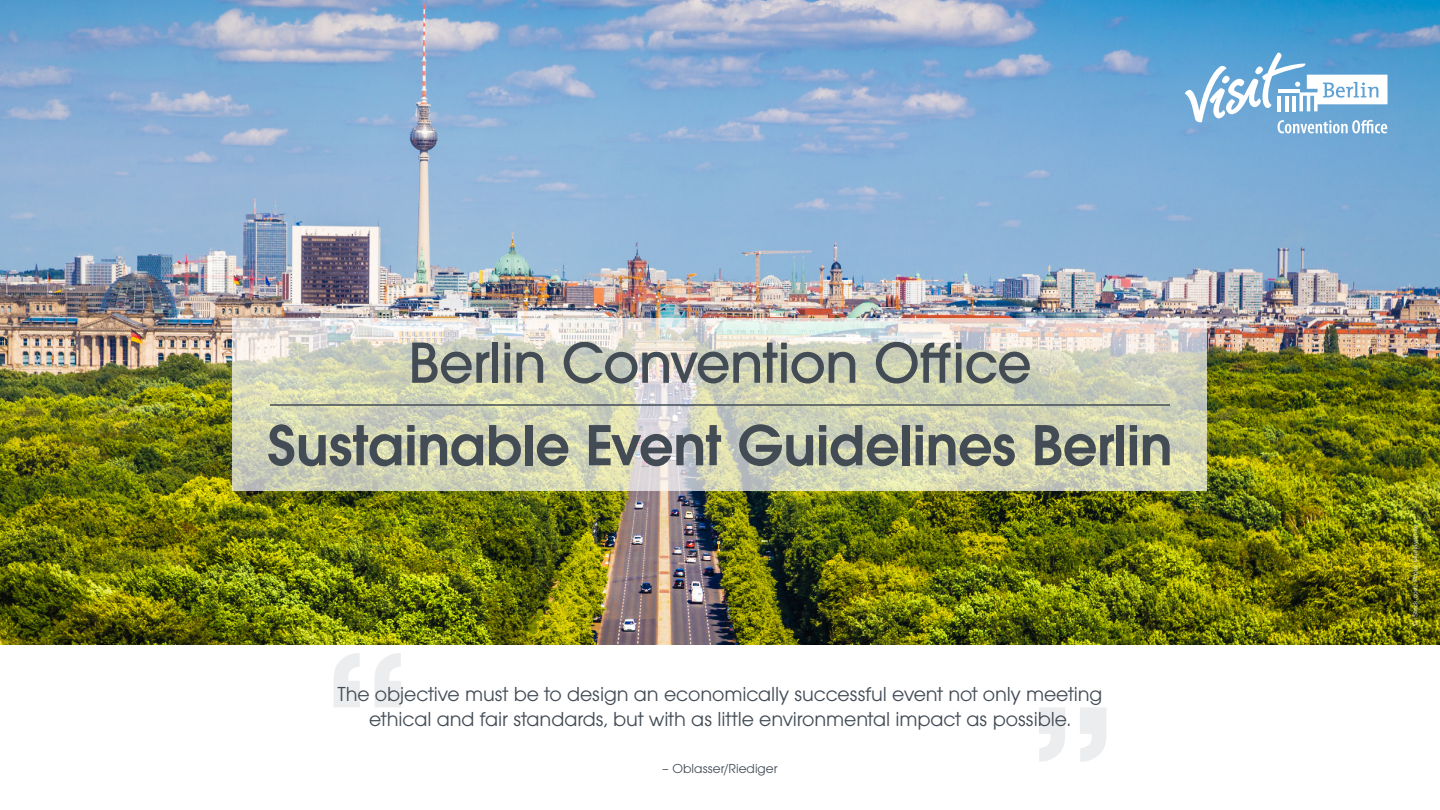
<style>
.page{position:relative;width:1440px;height:810px;background:#fff}
.page>*{position:absolute;margin:0;border:0;box-sizing:border-box;transform-origin:0 0}
.t1{font:600 60px "Avalon";letter-spacing:-.015em;color:#434c55}
.t2{font:500 60px "Avalon";letter-spacing:-.015em;color:#434c55}
.t3{font:21px/25.2px "Avalon";letter-spacing:-.005em;color:#434c55;text-align:center}
.t4{font:13.5px "Avalon";color:#434c55}
.t5{font:6.75px "Franklin Gothic ITC";letter-spacing:.005em;color:#fff}
</style>
<div class="page">
<img style="left:0;top:0;width:1440px;height:645px">
<svg style="left:334px;top:653px;width:67px;height:54px"></svg>
<svg style="left:1039px;top:707px;width:67px;height:55px"></svg>
<svg style="left:232px;top:319px;width:976px;height:172px;background:#d5d6be"></svg>
<svg style="left:1185px;top:53px;width:202px;height:80px"></svg>
<hr style="left:270px;top:404px;width:900px;height:2px;background:#434c55">
<h1 class="t2" style="left:408px;top:328px;width:625px">Berlin Convention Office</h1>
<h1 class="t1" style="left:267px;top:410px;width:907px">Sustainable Event Guidelines Berlin</h1>
<p class="t3" style="left:337px;top:682px;width:766px">The objective must be to design an economically successful event not only meeting ethical and fair standards, but with as little environmental impact as possible.</p>
<p class="t4" style="left:662px;top:760px;width:117px">– Oblasser/Riediger</p>
<p class="t5" style="left:1411px;top:626px;width:103px;rotate:-90deg">© iStock.com, Photo: bluejayphoto</p>
</div>
